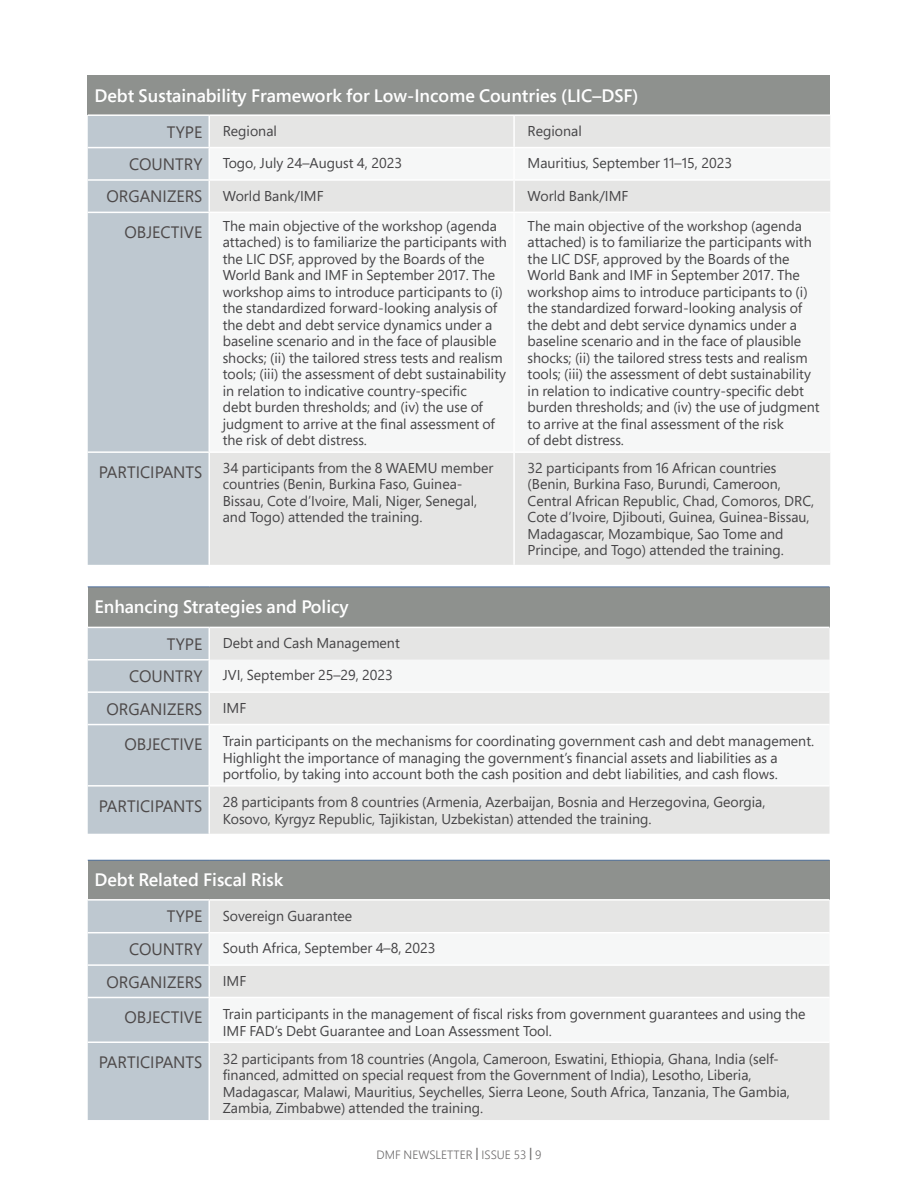
<style>
.page{position:relative;width:918px;height:1188px;background:#fff}
.page>*{position:absolute;margin:0;border:0;box-sizing:border-box;transform-origin:0 0}
.t1{font:600 18px "Segoe Pro";color:#fff}
.t2{font:16.5px "Segoe Pro";color:#4d4949}
.t3{font:14.25px/16.5px "Segoe Pro";color:#454446}
.t4{font:300 12px "Segoe Pro";color:#6d6b6c}
.s1{font-size:16.5px;color:#4d4949}
.s2{font-size:14.25px;color:#454446}
.s3{font-weight:600}
</style>
<div class="page">
<div style="left:88px;top:76px;width:742px;height:39px;background:#8e918e"></div>
<div style="left:88px;top:116px;width:120px;height:449px;background:#bec8d0"></div>
<div style="left:210px;top:116px;width:620px;height:449px;background:#e5e5e4"></div>
<svg style="left:210px;top:148px;width:620px;height:303px;fill:#f6f7f7"></svg>
<hr style="left:88px;top:114px;width:121px;height:2px;background:#fff">
<hr style="left:209px;top:114px;width:305px;height:2px;background:#fff">
<hr style="left:514px;top:114px;width:316px;height:2px;background:#fff">
<hr style="left:513px;top:116px;width:2px;height:31px;background:#fff">
<hr style="left:88px;top:147px;width:121px;height:1px;background:#fff">
<hr style="left:209px;top:147px;width:305px;height:1px;background:#fff">
<hr style="left:514px;top:147px;width:316px;height:1px;background:#fff">
<hr style="left:513px;top:148px;width:2px;height:31px;background:#fff">
<hr style="left:88px;top:179px;width:121px;height:2px;background:#fff">
<hr style="left:209px;top:179px;width:305px;height:2px;background:#fff">
<hr style="left:514px;top:179px;width:316px;height:2px;background:#fff">
<hr style="left:513px;top:181px;width:2px;height:31px;background:#fff">
<hr style="left:88px;top:212px;width:121px;height:1px;background:#fff">
<hr style="left:209px;top:212px;width:305px;height:1px;background:#fff">
<hr style="left:514px;top:212px;width:316px;height:1px;background:#fff">
<hr style="left:513px;top:213px;width:2px;height:238px;background:#fff">
<hr style="left:88px;top:451px;width:121px;height:2px;background:#fff">
<hr style="left:209px;top:451px;width:305px;height:2px;background:#fff">
<hr style="left:514px;top:451px;width:316px;height:2px;background:#fff">
<hr style="left:513px;top:453px;width:2px;height:112px;background:#fff">
<div style="left:88px;top:587px;width:742px;height:40px;background:#8e918e"></div>
<div style="left:88px;top:628px;width:120px;height:206px;background:#bec8d0"></div>
<div style="left:210px;top:628px;width:620px;height:206px;background:#e5e5e4"></div>
<svg style="left:210px;top:660px;width:620px;height:125px;fill:#f6f7f7"></svg>
<hr style="left:88px;top:659px;width:122px;height:2px;background:#fff">
<hr style="left:88px;top:691px;width:121px;height:2px;background:#fff">
<hr style="left:88px;top:785px;width:121px;height:2px;background:#fff">
<hr style="left:88px;top:587px;width:121px;height:1px;background:#52729e">
<hr style="left:209px;top:587px;width:621px;height:1px;background:#52729e">
<hr style="left:209px;top:785px;width:621px;height:2px;background:#fff">
<hr style="left:209px;top:691px;width:621px;height:2px;background:#fff">
<hr style="left:88px;top:724px;width:121px;height:1px;background:#fff">
<hr style="left:209px;top:724px;width:621px;height:1px;background:#fff">
<div style="left:88px;top:860px;width:742px;height:40px;background:#8e918e"></div>
<div style="left:88px;top:901px;width:120px;height:219px;background:#bec8d0"></div>
<div style="left:210px;top:901px;width:620px;height:219px;background:#e5e5e4"></div>
<svg style="left:210px;top:933px;width:620px;height:109px;fill:#f6f7f7"></svg>
<hr style="left:88px;top:860px;width:121px;height:1px;background:#52729e">
<hr style="left:209px;top:860px;width:621px;height:1px;background:#52729e">
<hr style="left:88px;top:932px;width:121px;height:1px;background:#fff">
<hr style="left:209px;top:932px;width:621px;height:1px;background:#fff">
<hr style="left:88px;top:964px;width:121px;height:2px;background:#fff">
<hr style="left:209px;top:964px;width:621px;height:2px;background:#fff">
<hr style="left:88px;top:997px;width:121px;height:1px;background:#fff">
<hr style="left:209px;top:997px;width:621px;height:1px;background:#fff">
<hr style="left:88px;top:1042px;width:121px;height:1px;background:#fff">
<hr style="left:209px;top:1042px;width:621px;height:1px;background:#fff">
<hr style="left:88px;top:899px;width:121px;height:2px;background:#fff">
<hr style="left:209px;top:899px;width:621px;height:2px;background:#fff">
<p class="t1" style="left:94px;top:83px;width:546px">Debt Sustainability Framework for Low-Income Countries (LIC–DSF)</p>
<p class="t3" style="left:167px;top:122px;width:112px"><span class="s1">TYPE</span> Regional</p>
<p class="t3" style="left:528px;top:122px;width:56px">Regional</p>
<p class="t3" style="left:129px;top:155px;width:274px"><span class="s1">COUNTRY</span> Togo, July 24–August 4, 2023</p>
<p class="t3" style="left:528px;top:155px;width:206px">Mauritius, September 11–15, 2023</p>
<p class="t3" style="left:106px;top:187px;width:219px"><span class="s1">ORGANIZERS</span> World Bank/IMF</p>
<p class="t3" style="left:528px;top:187px;width:102px">World Bank/IMF</p>
<p class="t3" style="left:223px;top:217px;width:286px;text-indent:-98px"><span class="s1">OBJECTIVE</span> The main objective of the workshop (agenda attached) is to familiarize the participants with the LIC DSF, approved by the Boards of the World Bank and IMF in September 2017. The workshop aims to introduce participants to (i) the standardized forward-looking analysis of the debt and debt service dynamics under a baseline scenario and in the face of plausible shocks; (ii) the tailored stress tests and realism tools; (iii) the assessment of debt sustainability in relation to indicative country-specific<br>debt burden thresholds; and (iv) the use of judgment to arrive at the final assessment of the risk of debt distress.</p>
<p class="t3" style="left:528px;top:217px;width:294px">The main objective of the workshop (agenda attached) is to familiarize the participants with the LIC DSF, approved by the Boards of the World Bank and IMF in September 2017. The workshop aims to introduce participants to (i) the standardized forward-looking analysis of the debt and debt service dynamics under a baseline scenario and in the face of plausible shocks; (ii) the tailored stress tests and realism tools; (iii) the assessment of debt sustainability in relation to indicative country-specific debt burden thresholds; and (iv) the use of judgment to arrive at the final assessment of the risk<br>of debt distress.</p>
<p class="t3" style="left:223px;top:459px;width:272px;text-indent:-124px"><span class="s1">PARTICIPANTS</span> 34 participants from the 8 WAEMU member countries (Benin, Burkina Faso, Guinea-Bissau, Cote d’Ivoire, Mali, Niger, Senegal, and Togo) attended the training.</p>
<p class="t3" style="left:528px;top:459px;width:288px">32 participants from 16 African countries (Benin, Burkina Faso, Burundi, Cameroon, Central African Republic, Chad, Comoros, DRC, Cote d’Ivoire, Djibouti, Guinea, Guinea-Bissau, Madagascar, Mozambique, Sao Tome and Principe, and Togo) attended the training.</p>
<p class="t1" style="left:94px;top:594px;width:256px">Enhancing Strategies and Policy</p>
<p class="t3" style="left:167px;top:634px;width:234px"><span class="s1">TYPE</span> Debt and Cash Management</p>
<p class="t3" style="left:129px;top:667px;width:265px"><span class="s1">COUNTRY</span> JVI, September 25–29, 2023</p>
<p class="t2" style="left:106px;top:697px;width:141px">ORGANIZERS <span class="s2">IMF</span></p>
<p class="t3" style="left:223px;top:732px;width:593px;text-indent:-98px"><span class="s1">OBJECTIVE</span> Train participants on the mechanisms for coordinating government cash and debt management.<br>Highlight the importance of managing the government’s financial assets and liabilities as a portfolio, by taking into account both the cash position and debt liabilities, and cash flows.</p>
<p class="t3" style="left:223px;top:794px;width:544px;text-indent:-124px"><span class="s1">PARTICIPANTS</span> 28 participants from 8 countries (Armenia, Azerbaijan, Bosnia and Herzegovina, Georgia,<br>Kosovo, Kyrgyz Republic, Tajikistan, Uzbekistan) attended the training.</p>
<p class="t1" style="left:94px;top:868px;width:190px">Debt Related Fiscal Risk</p>
<p class="t3" style="left:167px;top:907px;width:187px"><span class="s1">TYPE</span> Sovereign Guarantee</p>
<p class="t3" style="left:129px;top:940px;width:308px"><span class="s1">COUNTRY</span> South Africa, September 4–8, 2023</p>
<p class="t2" style="left:106px;top:970px;width:141px">ORGANIZERS <span class="s2">IMF</span></p>
<p class="t3" style="left:223px;top:1005px;width:584px;text-indent:-98px"><span class="s1">OBJECTIVE</span> Train participants in the management of fiscal risks from government guarantees and using the<br>IMF FAD’s Debt Guarantee and Loan Assessment Tool.</p>
<p class="t3" style="left:223px;top:1050px;width:569px;text-indent:-124px"><span class="s1">PARTICIPANTS</span> 32 participants from 18 countries (Angola, Cameroon, Eswatini, Ethiopia, Ghana, India (self&shy;financed, admitted on special request from the Government of India), Lesotho, Liberia, Madagascar, Malawi, Mauritius, Seychelles, Sierra Leone, South Africa, Tanzania, The Gambia, Zambia, Zimbabwe) attended the training.</p>
<p class="t4" style="left:376px;top:1146px;width:167px">DMF NEWSLETTER <span class="s3">|</span> ISSUE 53 <span class="s3">|</span> 9</p>
</div>
